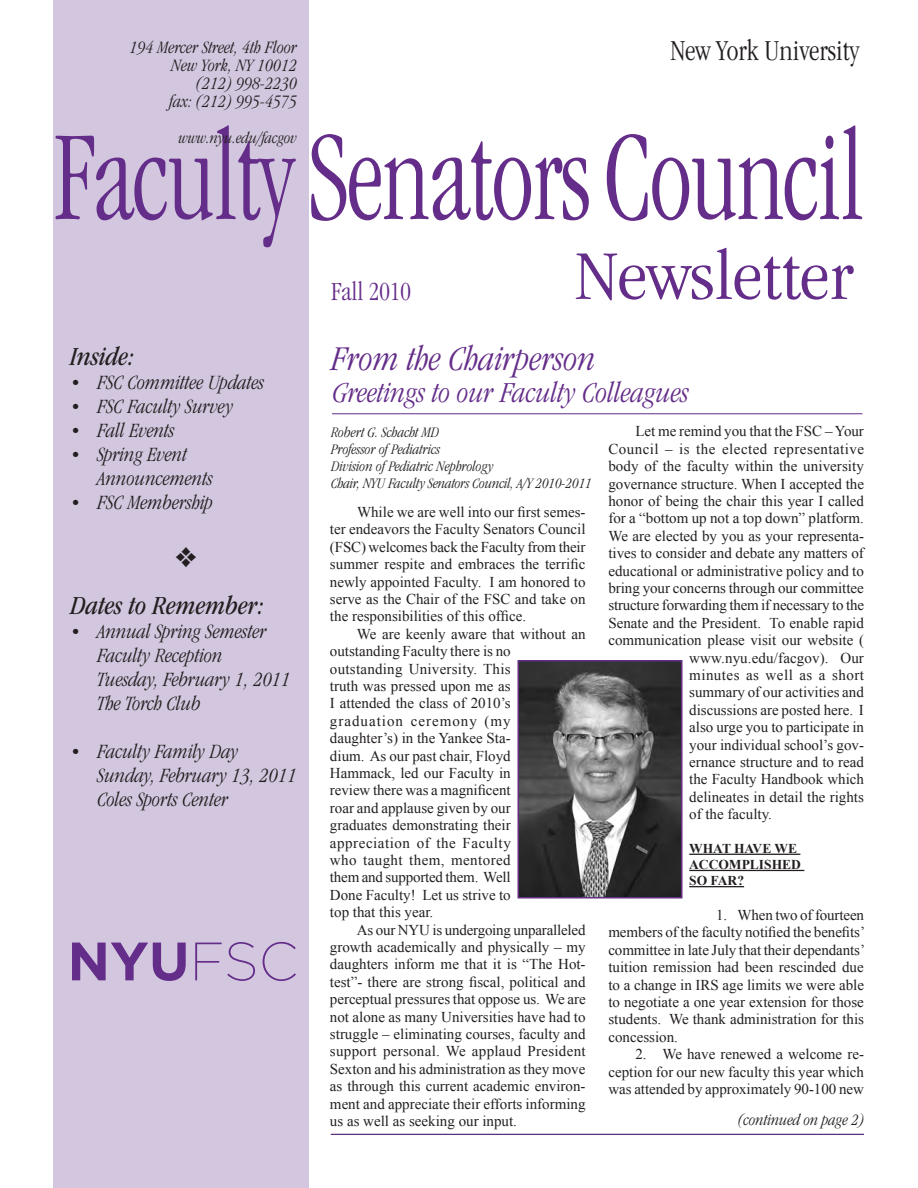
<style>
.page{position:relative;width:918px;height:1188px;background:#fff}
.page>*{position:absolute;margin:0;border:0;box-sizing:border-box;transform-origin:0 0}
.t1{font:300 condensed 132px "ITC Garamond Std";letter-spacing:-.01em;color:#642d89;scale:.81 1}
.t2{font:300 condensed 72px "ITC Garamond Std";color:#642d89;scale:1.2 1}
.t3{font:700 54px "Gotham";color:#642d89}
.t4{font:italic 300 condensed 36px "ITC Garamond Std";color:#642d89}
.t5{font:italic 300 condensed 30px "ITC Garamond Std";color:#642d89}
.t6{font:300 condensed 30px "ITC Garamond Std";color:#231f20}
.t7{font:italic condensed 27px "ITC Garamond Std";color:#231f20}
.t8{font:300 condensed 27px "ITC Garamond Std";color:#642d89}
.t9{font:italic 300 condensed 21px/24px "ITC Garamond Std";color:#231f20}
.t10{font:italic 300 condensed 18px "ITC Garamond Std";color:#231f20}
.t11{font:italic 300 condensed 16.5px "ITC Garamond Std";color:#231f20}
.t12{font:15px/17.4px "Times New Roman";color:#231f20;text-align:justify}
.t13{font:italic 300 condensed 15px "ITC Garamond Std";color:#231f20}
.t14{font:15px "Times New Roman";letter-spacing:.03em;color:#231f20}
.Heading_6{font:700 13.5px/16.2px "Times New Roman";color:#231f20}
.s1{font-weight:200}
</style>
<div class="page">
<div style="left:54px;top:0;width:255px;height:1188px;background:#d3c7df"></div>
<hr style="left:331px;top:1134px;width:533px;height:1px;background:#642d89">
<hr style="left:332px;top:413px;width:531px;height:1px;background:#642d89">
<img style="left:521px;top:663px;width:158px;height:232px">
<div style="left:518px;top:660px;width:164px;height:238px;border:2px solid #642d89"></div>
<hr style="left:689px;top:854px;width:111px;height:1px;background:#231f20">
<hr style="left:689px;top:870px;width:115px;height:1px;background:#231f20">
<hr style="left:689px;top:886px;width:55px;height:1px;background:#231f20">
<p class="t6" style="left:670px;top:34px;width:191px">New York University</p>
<p class="t10" style="left:129px;top:38px;width:169px">194 Mercer Street, 4th Floor</p>
<p class="t10" style="left:171px;top:56px;width:127px">New York, NY 10012</p>
<p class="t10" style="left:196px;top:74px;width:102px">(212) 998-2230</p>
<p class="t10" style="left:170px;top:92px;width:129px">fax: (212) 995-4575</p>
<p class="t11" style="left:179px;top:129px;width:120px">www.nyu.edu/facgov</p>
<p class="t1" style="left:54px;top:104px;width:1002px">Faculty Senators Council</p>
<p class="t2" style="left:575px;top:236px;width:233px">Newsletter</p>
<p class="t8" style="left:331px;top:277px;width:81px">Fall 2010</p>
<p class="t7" style="left:70px;top:342px;width:65px">Inside:</p>
<p class="t9" style="left:70px;top:371px;width:195px">• FSC Committee Updates</p>
<p class="t9" style="left:70px;top:395px;width:164px">• FSC Faculty Survey</p>
<p class="t9" style="left:70px;top:419px;width:106px">• Fall Events</p>
<p class="t9" style="left:98px;top:443px;width:117px;text-indent:-27px">• Spring Event<br>Announcements</p>
<p class="t9" style="left:70px;top:491px;width:144px">• FSC Membership</p>
<p class="t7" style="left:70px;top:591px;width:195px">Dates to Remember:</p>
<p class="t9" style="left:98px;top:620px;width:171px;text-indent:-27px">• Annual Spring Semester<br>Faculty Reception</p>
<p class="t9" style="left:98px;top:668px;width:195px">Tuesday, February 1, 2011</p>
<p class="t9" style="left:98px;top:692px;width:105px">The Torch Club</p>
<p class="t9" style="left:70px;top:740px;width:169px">• Faculty Family Day</p>
<p class="t9" style="left:98px;top:764px;width:201px">Sunday, February 13, 2011</p>
<p class="t9" style="left:98px;top:788px;width:133px">Coles Sports Center</p>
<p class="t3" style="left:68px;top:930px;width:232px">NYU<span class="s1">FSC</span></p>
<p class="t4" style="left:332px;top:339px;width:266px">From the Chairperson</p>
<p class="t5" style="left:333px;top:376px;width:358px">Greetings to our Faculty Colleagues</p>
<p class="t13" style="left:331px;top:424px;width:110px">Robert G. Schacht MD</p>
<p class="t13" style="left:331px;top:441px;width:111px">Professor of Pediatrics</p>
<p class="t13" style="left:331px;top:458px;width:164px">Division of Pediatric Nephrology</p>
<p class="t13" style="left:331px;top:475px;width:262px">Chair, NYU Faculty Senators Council, A/Y 2010-2011</p>
<p class="t12" style="left:330px;top:503px;width:257px;text-indent:27px">While we are well into our first semes&shy;ter endeavors the Faculty Senators Council (FSC) welcomes back the Faculty from their summer respite and embraces the terrific newly appointed Faculty. I am honored to serve as the Chair of the FSC and take on the responsibilities of this office.</p>
<p class="t12" style="left:330px;top:625px;width:257px;text-align:left;text-indent:27px">We are keenly aware that without an outstanding Faculty there is no outstanding University. This<br>truth was pressed upon me as<br>I attended the class of 2010’s graduation ceremony (my<br>daughter’s) in the Yankee Sta-<br>dium. As our past chair, Floyd<br>Hammack, led our Faculty in<br>review there was a magnificent<br>roar and applause given by our<br>graduates demonstrating their appreciation of the Faculty<br>who taught them, mentored<br>them and supported them. Well<br>Done Faculty! Let us strive to<br>top that this year.</p>
<p class="t12" style="left:330px;top:921px;width:257px;text-indent:27px">As our NYU is undergoing unparalleled growth academically and physically – my daughters inform me that it is “The Hot&shy;test”- there are strong fiscal, political and perceptual pressures that oppose us. We are not alone as many Universities have had to struggle – eliminating courses, faculty and support personal. We applaud President Sexton and his administration as they move as through this current academic environ&shy;ment and appreciate their efforts informing us as well as seeking our input.</p>
<p class="t12" style="left:635px;top:422px;width:230px">Let me remind you that the FSC – Your</p>
<p class="t14" style="left:608px;top:440px;width:257px">Council – is the elected representative</p>
<p class="t12" style="left:608px;top:457px;width:257px">body of the faculty within the university</p>
<p class="t12" style="left:608px;top:475px;width:257px">governance structure. When I accepted the</p>
<p class="t12" style="left:608px;top:492px;width:257px">honor of being the chair this year I called</p>
<p class="t12" style="left:608px;top:509px;width:257px">for a “bottom up not a top down” platform.</p>
<p class="t12" style="left:608px;top:527px;width:257px">We are elected by you as your representa-</p>
<p class="t12" style="left:608px;top:544px;width:257px">tives to consider and debate any matters of</p>
<p class="t12" style="left:608px;top:562px;width:257px">educational or administrative policy and to</p>
<p class="t12" style="left:608px;top:579px;width:257px">bring your concerns through our committee</p>
<p class="t12" style="left:608px;top:596px;width:257px">structure forwarding them if necessary to the</p>
<p class="t12" style="left:608px;top:614px;width:257px">Senate and the President. To enable rapid</p>
<p class="t12" style="left:608px;top:631px;width:257px">communication please visit our website (</p>
<p class="t12" style="left:689px;top:649px;width:176px">www.nyu.edu/facgov). Our</p>
<p class="t14" style="left:689px;top:666px;width:176px">minutes as well as a short</p>
<p class="t12" style="left:689px;top:683px;width:176px">summary of our activities and</p>
<p class="t12" style="left:689px;top:701px;width:176px">discussions are posted here. I</p>
<p class="t12" style="left:689px;top:718px;width:176px">also urge you to participate in</p>
<p class="t12" style="left:689px;top:736px;width:176px">your individual school’s gov-</p>
<p class="t12" style="left:689px;top:753px;width:176px">ernance structure and to read</p>
<p class="t12" style="left:689px;top:770px;width:176px">the Faculty Handbook which</p>
<p class="t12" style="left:689px;top:788px;width:176px">delineates in detail the rights</p>
<p class="t12" style="left:689px;top:805px;width:84px">of the faculty.</p>
<p class="Heading_6" style="left:689px;top:840px;width:113px">WHAT HAVE WE<br>ACCOMPLISHED<br>SO FAR?</p>
<p class="t12" style="left:608px;top:906px;width:258px;text-indent:108px">1. When two of fourteen members of the faculty notified the benefits’ committee in late July that their dependants’ tuition remission had been rescinded due to a change in IRS age limits we were able to negotiate a one year extension for those students. We thank administration for this concession.</p>
<p class="t12" style="left:608px;top:1045px;width:257px;text-indent:27px">2. We have renewed a welcome re&shy;ception for our new faculty this year which was attended by approximately 90-100 new</p>
<p class="t11" style="left:738px;top:1111px;width:128px">(continued on page 2)</p>
</div>
